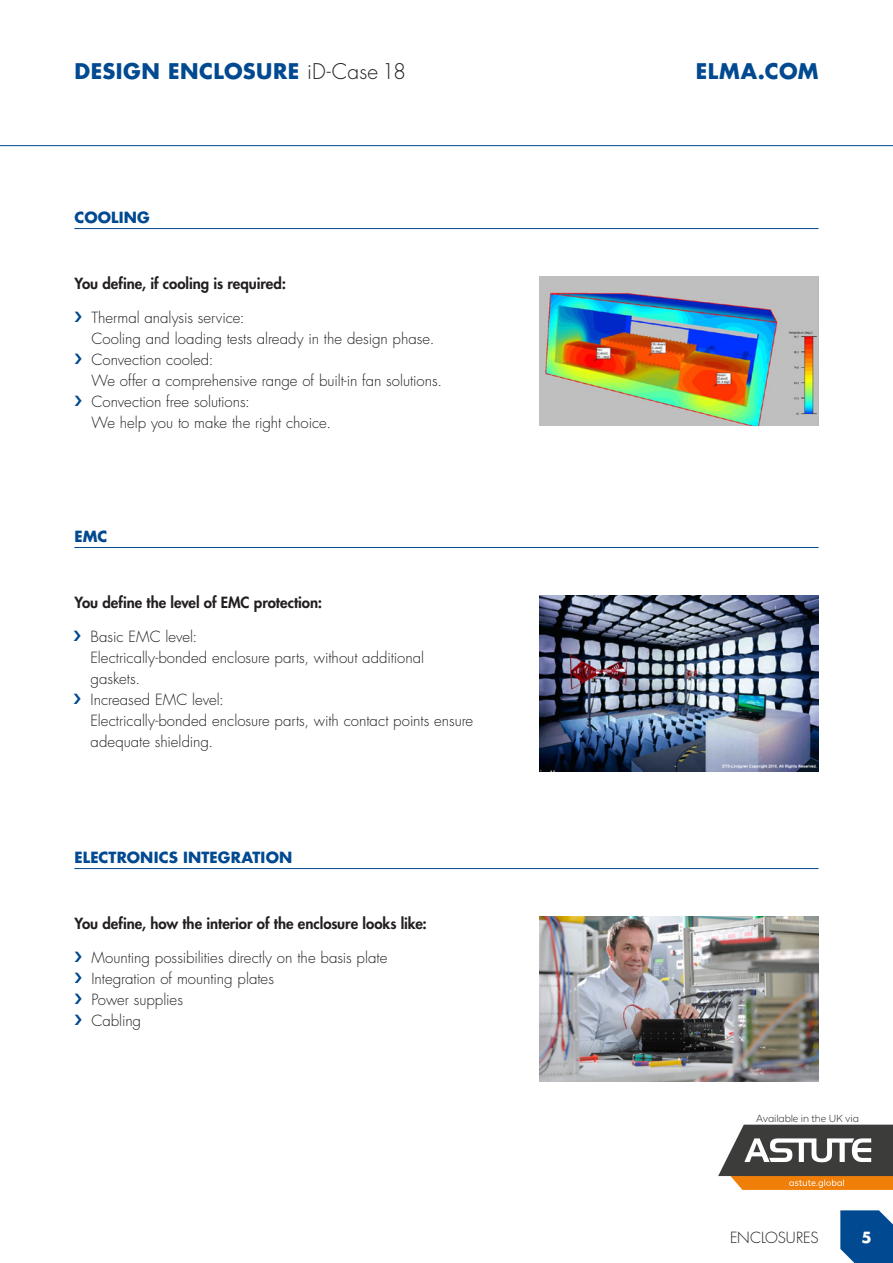
<style>
.page{position:relative;width:893px;height:1263px;background:#fff}
.page>*{position:absolute;margin:0;border:0;box-sizing:border-box;transform-origin:0 0}
.t1{font:700 21px "Futura Std";letter-spacing:.025em;color:#014990}
.t2{font:300 15px/21px "Futura Std";color:#231f20}
.t3{font:800 15px "Futura Std";color:#231f20}
.t4{font:700 15px "Futura Std";letter-spacing:.005em;color:#014990}
.t5{font:700 15px "Futura Std";color:#fff}
.t6{font:300 12px "Texta Alt";letter-spacing:-.015em;color:#221e1f}
.s1{font-weight:300;color:#231f20}
</style>
<div class="page">
<svg style="left:840px;top:1210px;width:53px;height:53px;background:#165899"></svg>
<img style="left:540px;top:595px;width:278px;height:177px">
<hr style="left:0;top:145px;width:893px;height:1px;background:#014990">
<img style="left:539px;top:276px;width:280px;height:149px">
<img style="left:539px;top:916px;width:280px;height:166px">
<hr style="left:74px;top:228px;width:745px;height:1px;background:#014990">
<hr style="left:74px;top:547px;width:745px;height:1px;background:#014990">
<hr style="left:74px;top:868px;width:745px;height:1px;background:#014990">
<img style="left:718px;top:1124px;width:175px;height:66px">
<h1 class="t1" style="left:74px;top:57px;width:333px">DESIGN ENCLOSURE <span class="s1">iD-Case 18</span></h1>
<p class="t4" style="left:74px;top:207px;width:77px">COOLING</p>
<p class="t3" style="left:74px;top:274px;width:213px">You define, if cooling is required:</p>
<p class="t2" style="left:91px;top:307px;width:352px">Thermal analysis service:<br>Cooling and loading tests already in the design phase.<br>Convection cooled:<br>We offer a comprehensive range of built-in fan solutions.<br>Convection free solutions:<br>We help you to make the right choice.</p>
<p class="t4" style="left:74px;top:526px;width:35px">EMC</p>
<p class="t3" style="left:74px;top:593px;width:249px">You define the level of EMC protection:</p>
<p class="t2" style="left:91px;top:626px;width:384px">Basic EMC level:<br>Electrically-bonded enclosure parts, without additional gaskets.<br>Increased EMC level:<br>Electrically-bonded enclosure parts, with contact points ensure adequate shielding.</p>
<p class="t4" style="left:74px;top:847px;width:219px">ELECTRONICS INTEGRATION</p>
<p class="t3" style="left:74px;top:914px;width:354px">You define, how the interior of the enclosure looks like:</p>
<p class="t2" style="left:91px;top:947px;width:297px">Mounting possibilities directly on the basis plate<br>Integration of mounting plates<br>Power supplies<br>Cabling</p>
<h1 class="t1" style="left:696px;top:57px;width:124px">ELMA.COM</h1>
<p class="t6" style="left:756px;top:1112px;width:104px">Available in the UK via</p>
<p class="t2" style="left:730px;top:1227px;width:90px">ENCLOSURES</p>
<p class="t5" style="left:861px;top:1227px;width:12px">5</p>
</div>
